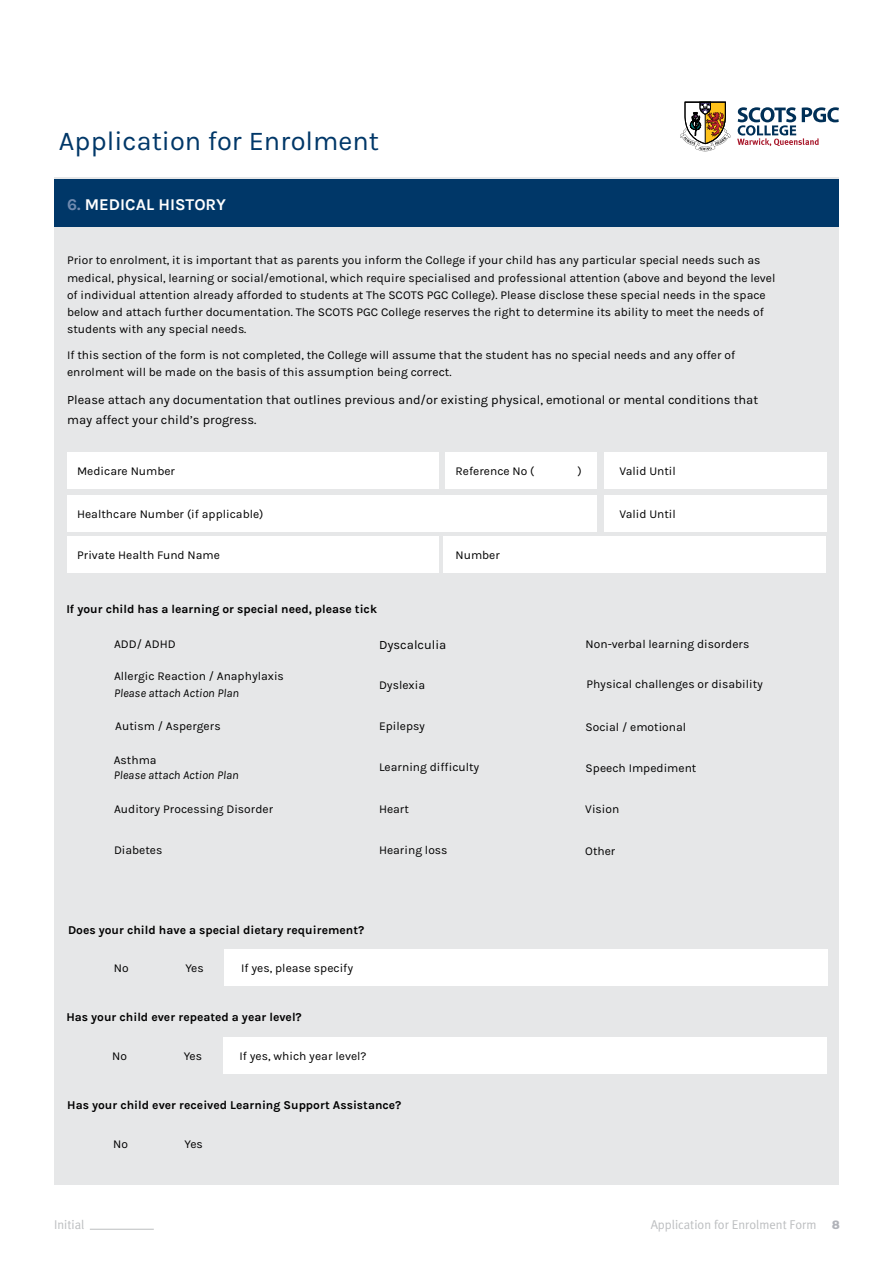
<style>
.page{position:relative;width:893px;height:1263px;background:#fff}
.page>*{position:absolute;margin:0;border:0;box-sizing:border-box;transform-origin:0 0}
.t1{font:27.15px "Karla";color:#003768}
.t2{font:700 16.5px "Karla";color:#fff}
.t3{font:12.75px/19.5px "Karla";color:#000}
.t4{font:12.75px "Meta Plus Normal";color:#bcbec0}
.t5{font:12px/17.2px "Karla";color:#000}
.t6{font:700 12px "Karla";color:#000}
.t7{font:italic 12px "Karla";color:#000}
.s1{color:#718bb0}
.s2{font-family:"Rubik";font-weight:700;font-size:12px;color:#b1b3b9}
</style>
<div class="page">
<svg style="left:680px;top:102px;width:50px;height:49px"></svg>
<svg style="left:737px;top:107px;width:102px;height:39px"></svg>
<hr style="left:90px;top:1229px;width:64px;height:1px;background:#bcbec0">
<div style="left:54px;top:177px;width:785px;height:1008px;background:#e6e7e8"></div>
<div style="left:54px;top:179px;width:785px;height:47px;background:#003768"></div>
<div style="left:67px;top:453px;width:372px;height:36px;background:#fff"></div>
<div style="left:443px;top:537px;width:383px;height:36px;background:#fff"></div>
<div style="left:67px;top:537px;width:372px;height:36px;background:#fff"></div>
<div style="left:67px;top:495px;width:530px;height:36px;background:#fff"></div>
<div style="left:445px;top:453px;width:152px;height:36px;background:#fff"></div>
<div style="left:604px;top:453px;width:222px;height:36px;background:#fff"></div>
<div style="left:604px;top:495px;width:222px;height:36px;background:#fff"></div>
<div style="left:223px;top:1037px;width:603px;height:36px;background:#fff"></div>
<div style="left:224px;top:950px;width:604px;height:36px;background:#fff"></div>
<h1 class="t1" style="left:59px;top:126px;width:322px">Application for Enrolment</h1>
<h2 class="t2" style="left:67px;top:195px;width:161px"><span class="s1">6.</span> MEDICAL HISTORY</h2>
<p class="t5" style="left:67px;top:252px;width:710px">Prior to enrolment, it is important that as parents you inform the College if your child has any particular special needs such as medical, physical, learning or social/emotional, which require specialised and professional attention (above and beyond the level of individual attention already afforded to students at The SCOTS PGC College). Please disclose these special needs in the space below and attach further documentation. The SCOTS PGC College reserves the right to determine its ability to meet the needs of students with any special needs.</p>
<p class="t5" style="left:67px;top:347px;width:670px">If this section of the form is not completed, the College will assume that the student has no special needs and any offer of enrolment will be made on the basis of this assumption being correct.</p>
<p class="t3" style="left:67px;top:391px;width:692px">Please attach any documentation that outlines previous and/or existing physical, emotional or mental conditions that may affect your child’s progress.</p>
<p class="t5" style="left:619px;top:463px;width:58px">Valid Until</p>
<p class="t5" style="left:619px;top:505px;width:58px">Valid Until</p>
<p class="t5" style="left:456px;top:463px;width:80px">Reference No (</p>
<p class="t5" style="left:577px;top:463px;width:6px">)</p>
<p class="t5" style="left:77px;top:463px;width:100px">Medicare Number</p>
<p class="t5" style="left:77px;top:505px;width:188px">Healthcare Number (if applicable)</p>
<p class="t5" style="left:77px;top:547px;width:144px">Private Health Fund Name</p>
<p class="t5" style="left:456px;top:547px;width:46px">Number</p>
<p class="t6" style="left:66px;top:602px;width:312px">If your child has a learning or special need, please tick</p>
<p class="t5" style="left:114px;top:635px;width:63px">ADD/ ADHD</p>
<p class="t5" style="left:114px;top:668px;width:171px">Allergic Reaction / Anaphylaxis</p>
<p class="t7" style="left:114px;top:686px;width:126px">Please attach Action Plan</p>
<p class="t5" style="left:115px;top:718px;width:107px">Autism / Aspergers</p>
<p class="t3" style="left:379px;top:635px;width:69px">Dyscalculia</p>
<p class="t5" style="left:379px;top:677px;width:48px">Dyslexia</p>
<p class="t5" style="left:379px;top:718px;width:48px">Epilepsy</p>
<p class="t5" style="left:114px;top:751px;width:44px">Asthma</p>
<p class="t7" style="left:114px;top:768px;width:126px">Please attach Action Plan</p>
<p class="t5" style="left:114px;top:800px;width:161px">Auditory Processing Disorder</p>
<p class="t5" style="left:114px;top:841px;width:50px">Diabetes</p>
<p class="t5" style="left:379px;top:759px;width:102px">Learning difficulty</p>
<p class="t5" style="left:379px;top:800px;width:32px">Heart</p>
<p class="t5" style="left:379px;top:841px;width:70px">Hearing loss</p>
<p class="t6" style="left:68px;top:923px;width:298px">Does your child have a special dietary requirement?</p>
<p class="t5" style="left:114px;top:960px;width:16px">No</p>
<p class="t5" style="left:185px;top:960px;width:20px">Yes</p>
<p class="t5" style="left:241px;top:960px;width:114px">If yes, please specify</p>
<p class="t6" style="left:66px;top:1010px;width:237px">Has your child ever repeated a year level?</p>
<p class="t5" style="left:112px;top:1047px;width:16px">No</p>
<p class="t5" style="left:184px;top:1047px;width:20px">Yes</p>
<p class="t5" style="left:239px;top:1047px;width:129px">If yes, which year level?</p>
<p class="t6" style="left:67px;top:1098px;width:336px">Has your child ever received Learning Support Assistance?</p>
<p class="t5" style="left:113px;top:1135px;width:16px">No</p>
<p class="t5" style="left:185px;top:1135px;width:20px">Yes</p>
<p class="t5" style="left:586px;top:635px;width:165px">Non-verbal learning disorders</p>
<p class="t5" style="left:586px;top:675px;width:178px">Physical challenges or disability</p>
<p class="t5" style="left:586px;top:719px;width:102px">Social / emotional</p>
<p class="t5" style="left:586px;top:760px;width:112px">Speech Impediment</p>
<p class="t5" style="left:585px;top:801px;width:36px">Vision</p>
<p class="t5" style="left:585px;top:842px;width:32px">Other</p>
<p class="t4" style="left:54px;top:1217px;width:32px">Initial</p>
<p class="t4" style="left:651px;top:1217px;width:191px">Application for Enrolment Form <span class="s2">8</span></p>
</div>
